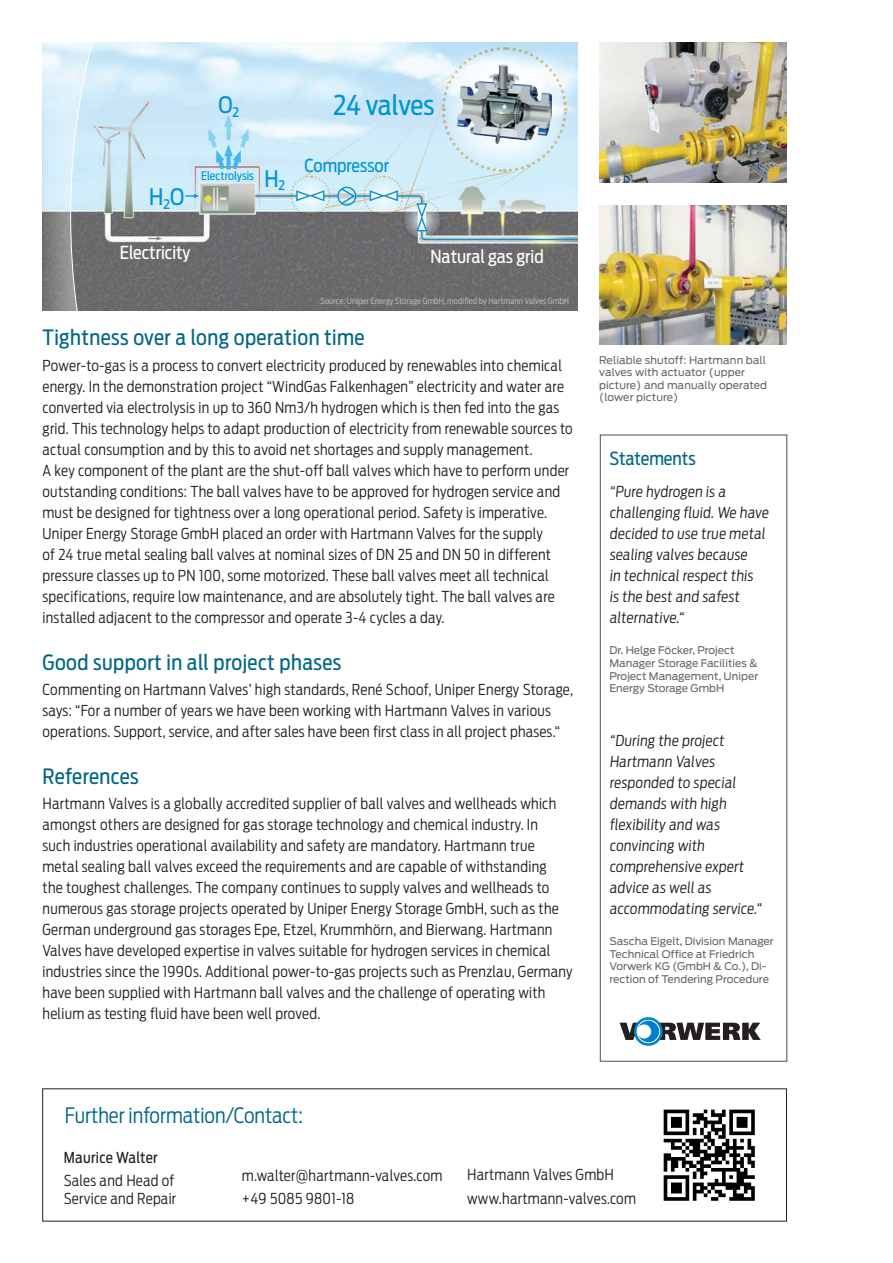
<style>
.page{position:relative;width:893px;height:1263px;background:#fff}
.page>*{position:absolute;margin:0;border:0;box-sizing:border-box;transform-origin:0 0}
.t1{font:27.15px "Antenna Cond";letter-spacing:-.01em;color:#0095d6}
.t2{font:22.65px "Antenna Cond";color:#0095d6}
.t3{font:21px "Antenna Cond";letter-spacing:.02em;color:#006684}
.t4{font:300 21px "Antenna Cond";color:#006684}
.t5{font:18px "Antenna Cond";color:#006684}
.t6{font:17.85px "Antenna Cond";color:#fff}
.t7{font:17.85px "Antenna Cond";color:#0095d6}
.t8{font:300 15px/21px "Antenna Cond";letter-spacing:.02em;color:#231f20}
.t9{font:15px "Antenna Cond";letter-spacing:.02em;color:#231f20}
.t10{font:11.7px "Antenna Cond";color:#0095d6}
.t11{font:10.5px/12.6px "Antenna";color:#636466}
.t12{font:8.4px "Antenna Cond";color:#b4b3b4}
</style>
<div class="page">
<svg style="left:664px;top:1109px;width:91px;height:92px"></svg>
<svg style="left:620px;top:1023px;width:16px;height:17px"></svg>
<svg style="left:634px;top:1017px;width:29px;height:29px"></svg>
<svg style="left:637px;top:1020px;width:23px;height:23px"></svg>
<div style="left:637px;top:1020px;width:23px;height:23px;border:1px solid #fff;border-radius:50%"></div>
<div style="left:637px;top:1024px;width:14px;height:14px;background:#fff;border-radius:50%"></div>
<svg style="left:659px;top:1023px;width:102px;height:17px"></svg>
<img style="left:599px;top:43px;width:188px;height:139px">
<img style="left:599px;top:205px;width:188px;height:140px">
<img style="left:95px;top:43px;width:483px;height:267px">
<svg style="left:148px;top:237px;width:14px;height:4px"></svg>
<svg style="left:185px;top:194px;width:14px;height:4px"></svg>
<hr style="left:255px;top:195px;width:41px;height:2px;background:#0095d6">
<svg style="left:206px;top:115px;width:45px;height:59px;background:#b9e1f4"></svg>
<svg style="left:290px;top:47px;width:288px;height:194px;background:#c2d7e0"></svg>
<div style="left:337px;top:187px;width:19px;height:19px;border:1px solid #0095d6;border-radius:50%"></div>
<img style="left:457px;top:64px;width:94px;height:79px">
<svg style="left:43px;top:43px;width:52px;height:267px;background:#b6c4cc"></svg>
<h2 class="t2" style="left:218px;top:91px;width:22px">O<sub>2</sub></h2>
<h2 class="t2" style="left:149px;top:183px;width:37px">H<sub>2</sub>O</h2>
<p class="t10" style="left:201px;top:169px;width:54px">Electrolysis</p>
<h2 class="t2" style="left:264px;top:165px;width:22px">H<sub>2</sub></h2>
<h1 class="t1" style="left:333px;top:89px;width:103px">24 valves</h1>
<p class="t7" style="left:304px;top:154px;width:86px">Compressor</p>
<p class="t6" style="left:120px;top:242px;width:72px">Electricity</p>
<p class="t6" style="left:430px;top:246px;width:115px">Natural gas grid</p>
<p class="t12" style="left:320px;top:296px;width:250px">Source: Uniper Energy Storage GmbH, modified by Hartmann Valves GmbH</p>
<h3 class="t3" style="left:43px;top:325px;width:324px">Tightness over a long operation time</h3>
<p class="t8" style="left:43px;top:355px;width:532px">Power-to-gas is a process to convert electricity produced by renewables into chemical energy. In the demonstration project “WindGas Falkenhagen” electricity and water are converted via electrolysis in up to 360 Nm3/h hydrogen which is then fed into the gas grid. This technology helps to adapt production of electricity from renewable sources to actual consumption and by this to avoid net shortages and supply management.<br>A key component of the plant are the shut-off ball valves which have to perform under outstanding conditions: The ball valves have to be approved for hydrogen service and must be designed for tightness over a long operational period. Safety is imperative.<br>Uniper Energy Storage GmbH placed an order with Hartmann Valves for the supply<br>of 24 true metal sealing ball valves at nominal sizes of DN 25 and DN 50 in different pressure classes up to PN 100, some motorized. These ball valves meet all technical specifications, require low maintenance, and are absolutely tight. The ball valves are installed adjacent to the compressor and operate 3-4 cycles a day.</p>
<h3 class="t3" style="left:43px;top:650px;width:300px">Good support in all project phases</h3>
<p class="t8" style="left:43px;top:679px;width:532px">Commenting on Hartmann Valves’ high standards, René Schoof, Uniper Energy Storage, says: “For a number of years we have been working with Hartmann Valves in various operations. Support, service, and after sales have been first class in all project phases.“</p>
<h3 class="t3" style="left:43px;top:764px;width:98px">References</h3>
<p class="t8" style="left:43px;top:793px;width:532px">Hartmann Valves is a globally accredited supplier of ball valves and wellheads which amongst others are designed for gas storage technology and chemical industry. In<br>such industries operational availability and safety are mandatory. Hartmann true metal sealing ball valves exceed the requirements and are capable of withstanding<br>the toughest challenges. The company continues to supply valves and wellheads to numerous gas storage projects operated by Uniper Energy Storage GmbH, such as the German underground gas storages Epe, Etzel, Krummhörn, and Bierwang. Hartmann Valves have developed expertise in valves suitable for hydrogen services in chemical industries since the 1990s. Additional power-to-gas projects such as Prenzlau, Germany have been supplied with Hartmann ball valves and the challenge of operating with helium as testing fluid have been well proved.</p>
<p class="t11" style="left:599px;top:353px;width:169px">Reliable shutoff: Hartmann ball valves with actuator (upper picture) and manually operated (lower picture)</p>
<p class="t5" style="left:609px;top:448px;width:88px">Statements</p>
<p class="t8" style="left:609px;top:481px;width:162px">“Pure hydrogen is a challenging fluid. We have decided to use true metal sealing valves because<br>in technical respect this<br>is the best and safest alternative.“</p>
<p class="t11" style="left:609px;top:644px;width:150px">Dr. Helge Föcker, Project<br>Manager Storage Facilities &amp;<br>Project Management, Uniper<br>Energy Storage GmbH</p>
<p class="t8" style="left:609px;top:730px;width:155px">“During the project<br>Hartmann Valves responded to special demands with high flexibility and was convincing with comprehensive expert advice as well as accommodating service.“</p>
<p class="t11" style="left:609px;top:935px;width:166px">Sascha Eigelt, Division Manager<br>Technical Office at Friedrich<br>Vorwerk KG (GmbH &amp; Co.), Di&shy;rection of Tendering Procedure</p>
<h3 class="t4" style="left:65px;top:1102px;width:240px">Further information/Contact:</h3>
<p class="t9" style="left:64px;top:1149px;width:95px">Maurice Walter</p>
<p class="t8" style="left:64px;top:1172px;width:114px;line-height:18px">Sales and Head of<br>Service and Repair</p>
<p class="t8" style="left:242px;top:1164px;width:202px;line-height:23.2px">m.walter@hartmann-valves.com +49 5085 9801-18</p>
<p class="t8" style="left:467px;top:1163px;width:170px;line-height:23.2px">Hartmann Valves GmbH www.hartmann-valves.com</p>
</div>
